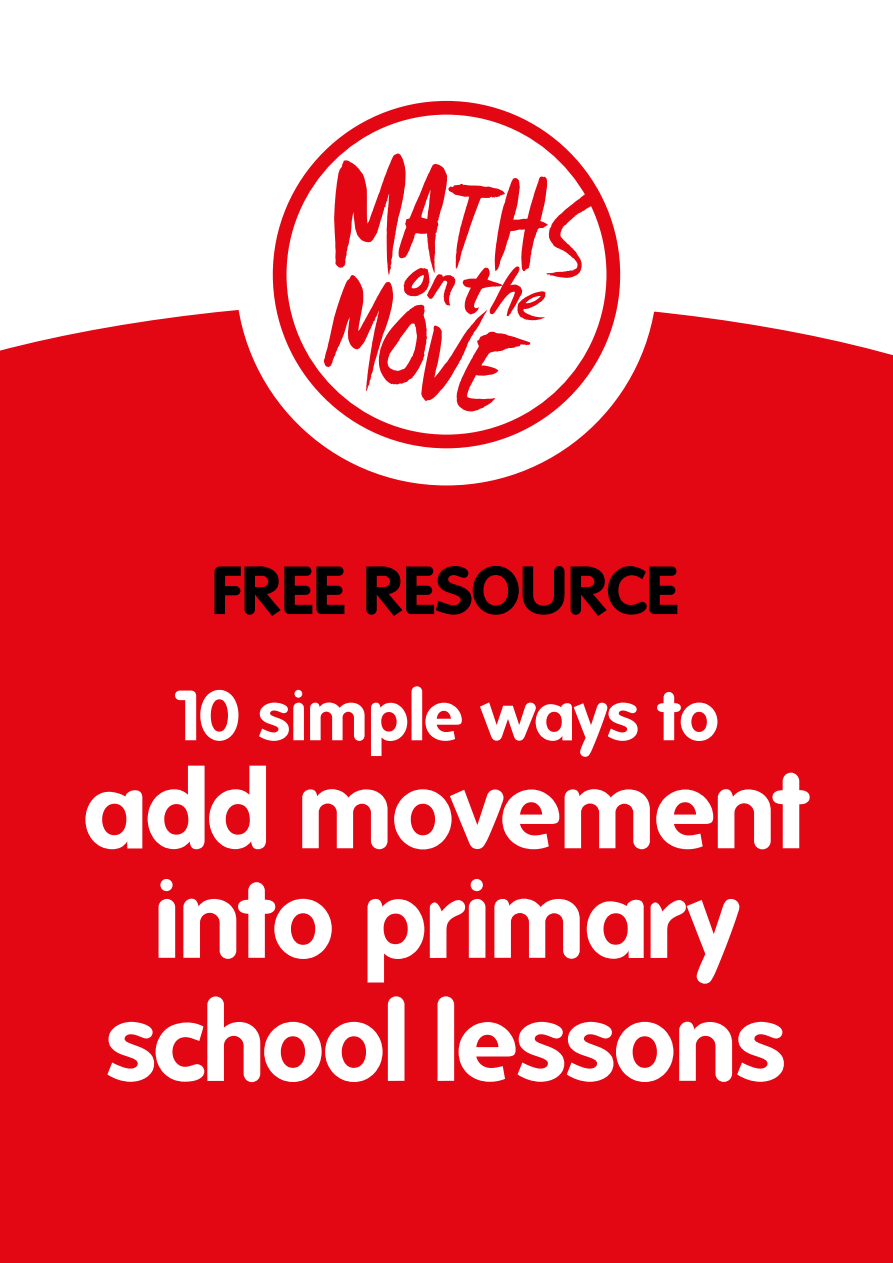
<style>
.page{position:relative;width:893px;height:1263px;background:#fff}
.page>*{position:absolute;margin:0;border:0;box-sizing:border-box;transform-origin:0 0}
.t1{font:700 108px/109.5px "Folks";letter-spacing:-.025em;color:#fff;text-align:center}
.t2{font:700 69px "Folks";letter-spacing:-.015em;color:#fff}
.t3{font:700 66px "Folks";letter-spacing:-.015em;color:#000}
</style>
<div class="page">
<div style="left:0;top:378px;width:893px;height:885px;background:#e30613"></div>
<svg style="left:0;top:310px;width:893px;height:176px"></svg>
<div style="left:236px;top:64px;width:421px;height:421px;background:#fff;border-radius:50%"></div>
<svg style="left:273px;top:101px;width:347px;height:347px"></svg>
<p class="t3" style="left:213px;top:552px;width:468px">FREE RESOURCE</p>
<p class="t2" style="left:173px;top:675px;width:549px">10 simple ways to</p>
<p class="t1" style="left:83px;top:756px;width:729px">add movement into primary</p>
<p class="t1" style="left:106px;top:988px;width:683px">school lessons</p>
</div>
